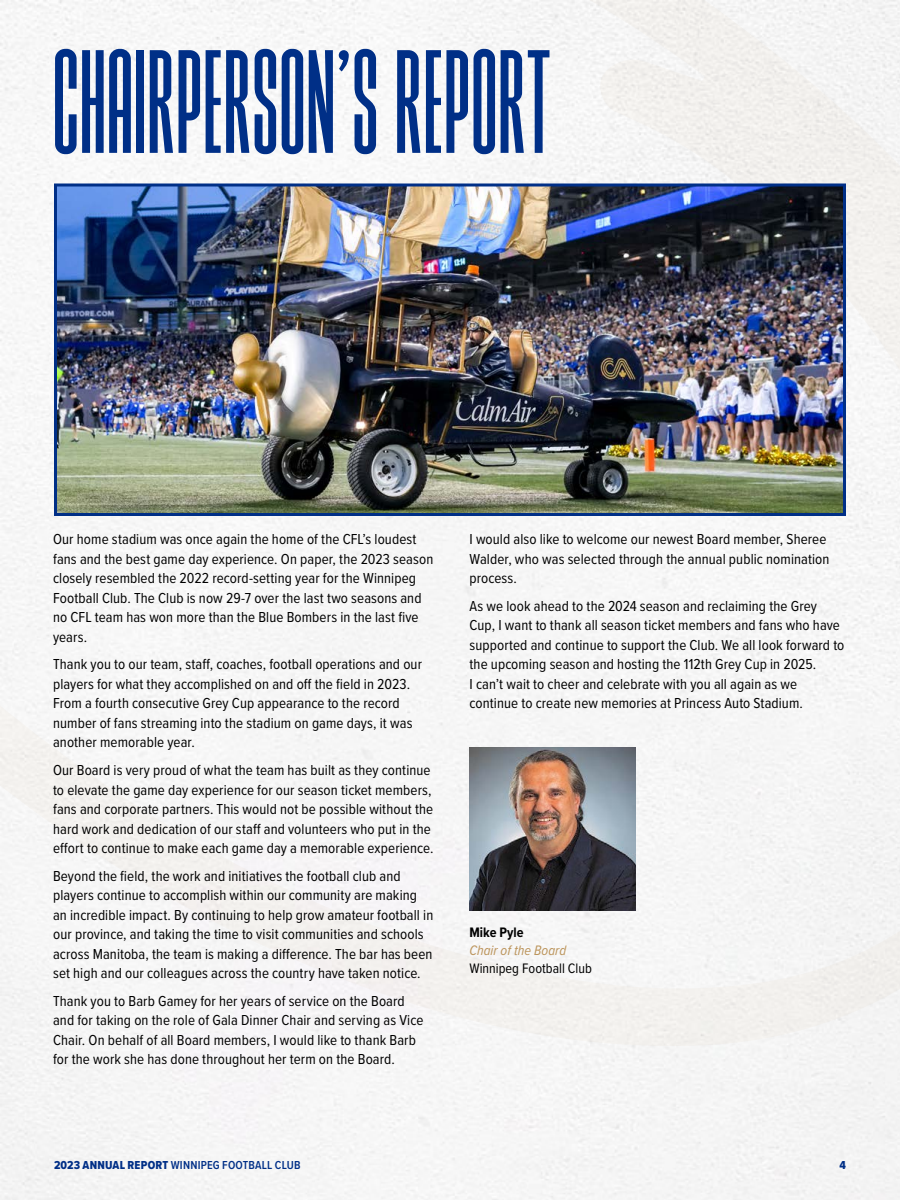
<style>
.page{position:relative;width:900px;height:1200px;background:#fff}
.page>*{position:absolute;margin:0;border:0;box-sizing:border-box;transform-origin:0 0}
.t1{font:132px "Highrush Condensed";letter-spacing:.01em;color:#002f87}
.t2{font:15px/19.5px "Proxima Nova Cond";letter-spacing:.005em;color:#000}
.t3{font:14.25px "Proxima Nova Cond";color:#000}
.t4{font:italic 14.25px "Proxima Nova Cond";color:#bc955c}
.t5{font:700 14.25px "Proxima Nova Cond";color:#000}
.t6{font:600 12px "Proxima Nova Cond";letter-spacing:.015em;color:#002f87}
.t7{font:12px "Proxima Nova Cond Extrabld";color:#002f87}
.s1{font-family:"Proxima Nova Cond Extrabld";font-weight:400}
</style>
<div class="page">
<div style="left:0;top:0;width:900px;height:1186px;background:#f6f5f6"></div>
<img style="left:470px;top:747px;width:166px;height:163px">
<img style="left:58px;top:187px;width:784px;height:325px">
<div style="left:54px;top:183px;width:792px;height:333px;border:3px solid #002f87"></div>
<h1 class="t1" style="left:53px;top:32px;width:499px">CHAIRPERSON’S REPORT</h1>
<p class="t2" style="left:53px;top:529px;width:382px">Our home stadium was once again the home of the CFL’s loudest fans and the best game day experience. On paper, the 2023 season closely resembled the 2022 record-setting year for the Winnipeg Football Club. The Club is now 29-7 over the last two seasons and no CFL team has won more than the Blue Bombers in the last five years.</p>
<p class="t2" style="left:53px;top:654px;width:370px">Thank you to our team, staff, coaches, football operations and our players for what they accomplished on and off the field in 2023.<br>From a fourth consecutive Grey Cup appearance to the record number of fans streaming into the stadium on game days, it was another memorable year.</p>
<p class="t2" style="left:53px;top:760px;width:382px">Our Board is very proud of what the team has built as they continue to elevate the game day experience for our season ticket members, fans and corporate partners. This would not be possible without the hard work and dedication of our staff and volunteers who put in the effort to continue to make each game day a memorable experience.</p>
<p class="t2" style="left:53px;top:865px;width:382px">Beyond the field, the work and initiatives the football club and players continue to accomplish within our community are making an incredible impact. By continuing to help grow amateur football in our province, and taking the time to visit communities and schools across Manitoba, the team is making a difference. The bar has been set high and our colleagues across the country have taken notice.</p>
<p class="t2" style="left:53px;top:990px;width:372px">Thank you to Barb Gamey for her years of service on the Board and for taking on the role of Gala Dinner Chair and serving as Vice Chair. On behalf of all Board members, I would like to thank Barb for the work she has done throughout her term on the Board.</p>
<p class="t2" style="left:470px;top:529px;width:362px">I would also like to welcome our newest Board member, Sheree<br>Walder, who was selected through the annual public nomination process.</p>
<p class="t2" style="left:470px;top:596px;width:376px">As we look ahead to the 2024 season and reclaiming the Grey Cup, I want to thank all season ticket members and fans who have supported and continue to support the Club. We all look forward to the upcoming season and hosting the 112th Grey Cup in 2025.<br>I can’t wait to cheer and celebrate with you all again as we continue to create new memories at Princess Auto Stadium.</p>
<p class="t5" style="left:470px;top:922px;width:56px">Mike Pyle</p>
<p class="t4" style="left:470px;top:940px;width:98px">Chair of the Board</p>
<p class="t3" style="left:470px;top:958px;width:124px">Winnipeg Football Club</p>
<p class="t6" style="left:54px;top:1156px;width:248px"><span class="s1">2023 ANNUAL REPORT</span> WINNIPEG FOOTBALL CLUB</p>
<p class="t7" style="left:840px;top:1156px;width:8px">4</p>
</div>
